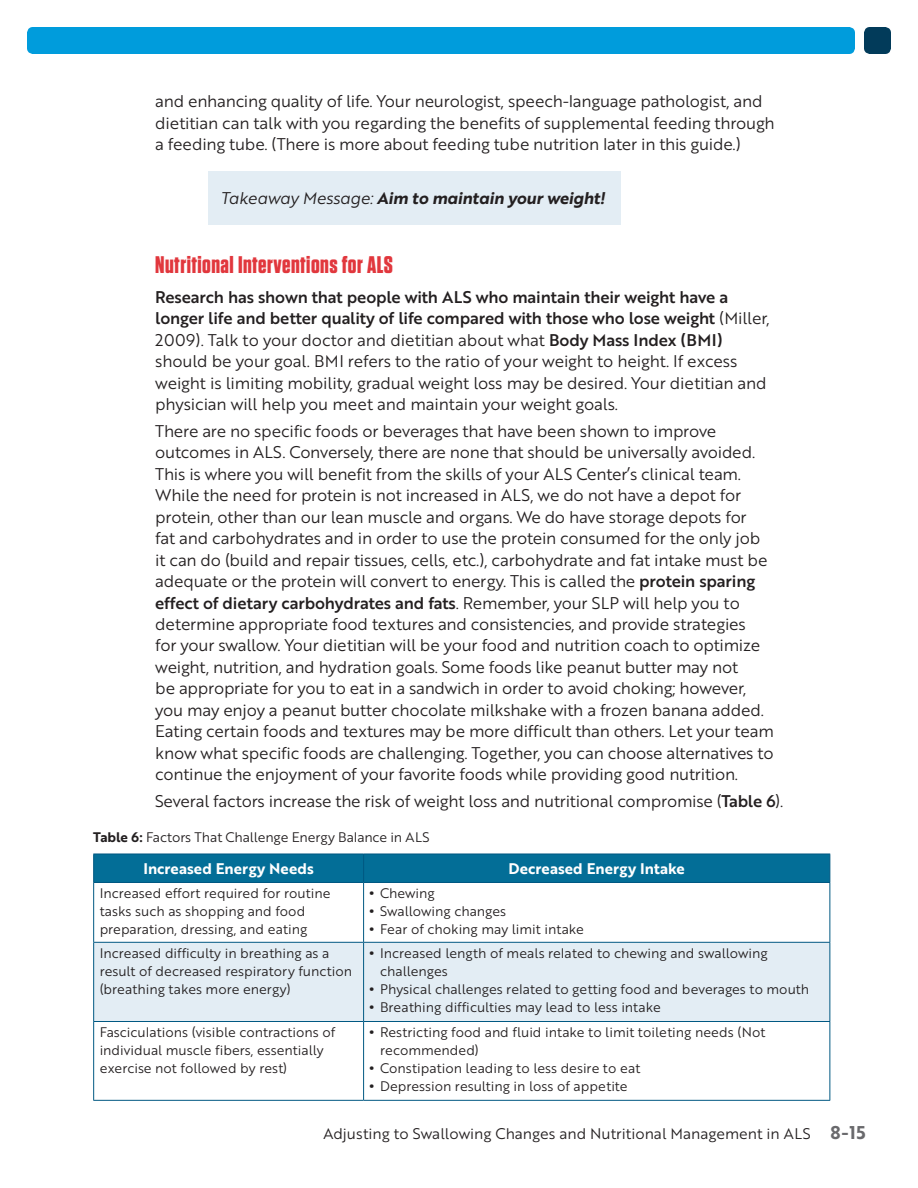
<style>
.page{position:relative;width:918px;height:1188px;background:#fff}
.page>*{position:absolute;margin:0;border:0;box-sizing:border-box;transform-origin:0 0}
.t1{font:700 24px "Tungsten";letter-spacing:.02em;color:#e1373d}
.t2{font:16.5px/21.5px "Brother 1816 Book";letter-spacing:-.015em;color:#231f20}
.t3{font:16.5px/21.5px "Brother 1816 Medium";letter-spacing:-.01em;color:#231f20}
.t4{font:16.5px "Brother 1816 Bold Italic";letter-spacing:-.01em;color:#231f20}
.t5{font:15px "Brother 1816 Book";color:#231f20}
.t6{font:15px "Brother 1816 Bold";color:#fff}
.t7{font:13.5px/18px "Brother 1816 Book";color:#231f20}
.s1{font-family:"Brother 1816 Book Italic"}
.s2{font-family:"Brother 1816 Book"}
.s3{font-family:"Brother 1816 Medium"}
.s4{font-family:"Brother 1816 Bold"}
.s5{font-family:"Brother 1816 Black"}
.s6{font-family:"Brother 1816 Bold";font-size:18px;color:#69696c}
</style>
<div class="page">
<div style="left:27px;top:27px;width:828px;height:27px;background:#009cdc;border-radius:6px"></div>
<div style="left:864px;top:27px;width:27px;height:27px;background:#023b5a;border-radius:6px"></div>
<div style="left:94px;top:943px;width:736px;height:78px;background:#e3edf4"></div>
<div style="left:93px;top:854px;width:738px;height:28px;background:#036e97"></div>
<hr style="left:93px;top:854px;width:271px;height:1px;background:#005882">
<hr style="left:364px;top:854px;width:466px;height:1px;background:#005882">
<hr style="left:93px;top:883px;width:1px;height:59px;background:#005882">
<hr style="left:363px;top:883px;width:1px;height:59px;background:#005882">
<hr style="left:830px;top:883px;width:1px;height:59px;background:#005882">
<hr style="left:93px;top:882px;width:271px;height:1px;background:#005882">
<hr style="left:364px;top:882px;width:466px;height:1px;background:#005882">
<hr style="left:93px;top:943px;width:1px;height:78px;background:#005882">
<hr style="left:363px;top:943px;width:1px;height:78px;background:#005882">
<hr style="left:830px;top:943px;width:1px;height:78px;background:#005882">
<hr style="left:93px;top:942px;width:271px;height:1px;background:#005882">
<hr style="left:364px;top:942px;width:466px;height:1px;background:#005882">
<hr style="left:93px;top:1022px;width:1px;height:78px;background:#005882">
<hr style="left:363px;top:1022px;width:1px;height:78px;background:#005882">
<hr style="left:830px;top:1022px;width:1px;height:78px;background:#005882">
<hr style="left:93px;top:1021px;width:271px;height:1px;background:#005882">
<hr style="left:364px;top:1021px;width:466px;height:1px;background:#005882">
<hr style="left:93px;top:1100px;width:271px;height:1px;background:#005882">
<hr style="left:364px;top:1100px;width:466px;height:1px;background:#005882">
<div style="left:209px;top:171px;width:412px;height:54px;background:#e3edf4"></div>
<p class="t2" style="left:155px;top:92px;width:621px">and enhancing quality of life. Your neurologist, speech-language pathologist, and dietitian can talk with you regarding the benefits of supplemental feeding through a feeding tube. (There is more about feeding tube nutrition later in this guide.)</p>
<p class="t4" style="left:221px;top:191px;width:386px"><span class="s1">Takeaway Message:</span> Aim to maintain your weight!</p>
<h1 class="t1" style="left:155px;top:254px;width:239px">Nutritional Interventions for ALS</h1>
<p class="t3" style="left:155px;top:288px;width:616px">Research has shown that people with ALS who maintain their weight have a longer life and better quality of life compared with those who lose weight <span class="s2">(Miller,</span></p>
<p class="t2" style="left:155px;top:330px;width:613px">2009). Talk to your doctor and dietitian about what <span class="s3">Body Mass Index (BMI) </span>should be your goal. BMI refers to the ratio of your weight to height. If excess weight is limiting mobility, gradual weight loss may be desired. Your dietitian and physician will help you meet and maintain your weight goals.</p>
<p class="t2" style="left:155px;top:422px;width:614px">There are no specific foods or beverages that have been shown to improve outcomes in ALS. Conversely, there are none that should be universally avoided.<br>This is where you will benefit from the skills of your ALS Center’s clinical team.<br>While the need for protein is not increased in ALS, we do not have a depot for protein, other than our lean muscle and organs. We do have storage depots for fat and carbohydrates and in order to use the protein consumed for the only job it can do (build and repair tissues, cells, etc.), carbohydrate and fat intake must be adequate or the protein will convert to energy. This is called the <span class="s3">protein sparing</span></p>
<p class="t3" style="left:155px;top:593px;width:586px">effect of dietary carbohydrates and fats<span class="s2">. Remember, your SLP will help you to</span></p>
<p class="t2" style="left:155px;top:615px;width:620px">determine appropriate food textures and consistencies, and provide strategies<br>for your swallow. Your dietitian will be your food and nutrition coach to optimize weight, nutrition, and hydration goals. Some foods like peanut butter may not<br>be appropriate for you to eat in a sandwich in order to avoid choking; however, you may enjoy a peanut butter chocolate milkshake with a frozen banana added.<br>Eating certain foods and textures may be more difficult than others. Let your team know what specific foods are challenging. Together, you can choose alternatives to continue the enjoyment of your favorite foods while providing good nutrition.</p>
<p class="t2" style="left:155px;top:792px;width:630px">Several factors increase the risk of weight loss and nutritional compromise (<span class="s3">Table 6</span>).</p>
<p class="t7" style="left:93px;top:829px;width:338px"><span class="s4">Table 6:</span> Factors That Challenge Energy Balance in ALS</p>
<p class="t6" style="left:143px;top:862px;width:172px">Increased Energy Needs</p>
<p class="t6" style="left:509px;top:862px;width:178px">Decreased Energy Intake</p>
<p class="t7" style="left:100px;top:885px;width:232px">Increased effort required for routine tasks such as shopping and food preparation, dressing, and eating</p>
<p class="t7" style="left:370px;top:885px;width:67px"><span class="s5">•</span> Chewing</p>
<p class="t7" style="left:370px;top:903px;width:138px"><span class="s5">•</span> Swallowing changes</p>
<p class="t7" style="left:370px;top:921px;width:216px"><span class="s5">•</span> Fear of choking may limit intake</p>
<p class="t7" style="left:100px;top:945px;width:254px">Increased difficulty in breathing as a result of decreased respiratory function (breathing takes more energy)</p>
<p class="t7" style="left:380px;top:945px;width:389px;text-indent:-11px"><span class="s5">•</span> Increased length of meals related to chewing and swallowing challenges</p>
<p class="t7" style="left:370px;top:981px;width:441px"><span class="s5">•</span> Physical challenges related to getting food and beverages to mouth</p>
<p class="t7" style="left:370px;top:999px;width:293px"><span class="s5">•</span> Breathing difficulties may lead to less intake</p>
<p class="t7" style="left:100px;top:1024px;width:237px">Fasciculations (visible contractions of individual muscle fibers, essentially exercise not followed by rest)</p>
<p class="t7" style="left:380px;top:1024px;width:387px;text-indent:-11px"><span class="s5">•</span> Restricting food and fluid intake to limit toileting needs (Not recommended)</p>
<p class="t7" style="left:370px;top:1060px;width:272px"><span class="s5">•</span> Constipation leading to less desire to eat</p>
<p class="t7" style="left:370px;top:1078px;width:260px"><span class="s5">•</span> Depression resulting in loss of appetite</p>
<p class="t5" style="left:324px;top:1127px;width:544px">Adjusting to Swallowing Changes and Nutritional Management in ALS <span class="s6">8-15</span></p>
</div>
